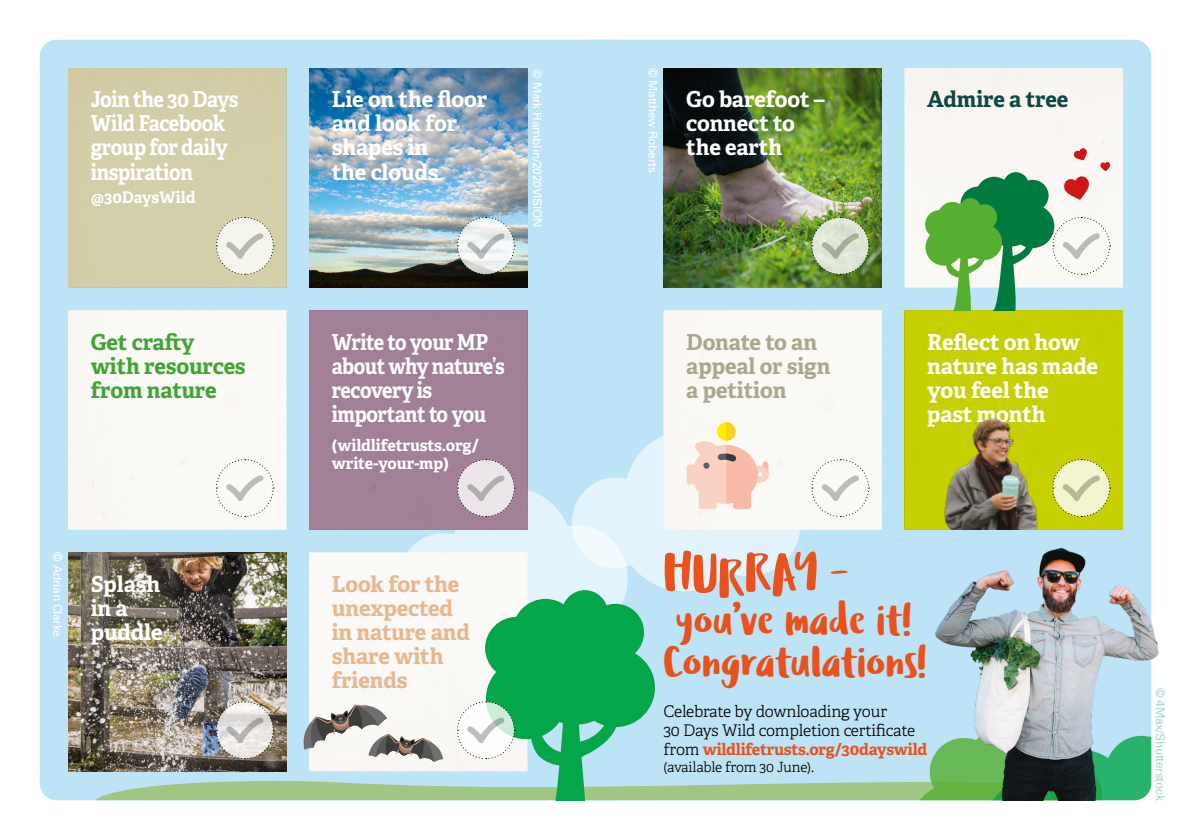
<style>
.page{position:relative;width:1191px;height:840px;background:#fff}
.page>*{position:absolute;margin:0;border:0;box-sizing:border-box;transform-origin:0 0}
.t1{font:56px "Ludicrous Stencil";letter-spacing:-.015em;color:#e9511d}
.t2{font:44px/42px "Ludicrous Stencil";letter-spacing:-.005em;color:#e9511d}
.t3{font:700 22px/24px "Adelle";letter-spacing:-.02em;color:#fff}
.t4{font:700 22px/24px "Adelle";letter-spacing:-.02em;color:#fff;scale:.9 1}
.t5{font:700 22px/24px "Adelle";letter-spacing:-.02em;color:#fff;scale:.91 1}
.t6{font:700 22px/24px "Adelle";letter-spacing:-.005em;color:#e7b790}
.t7{font:700 22px/24px "Adelle";letter-spacing:-.005em;color:#3fa535}
.t8{font:700 22px/24px "Adelle";letter-spacing:-.005em;color:#aaa88b}
.t9{font:700 22px "Adelle";letter-spacing:-.005em;color:#104742}
.t10{font:300 16px/19.2px "Adelle";letter-spacing:-.02em;color:#000}
.t11{font:700 16px/18px "Adelle";letter-spacing:-.005em;color:#fff}
.t12{font:300 14px "Adelle";letter-spacing:-.02em;color:#000}
.t13{font:12px "Univers";letter-spacing:-.03em;color:#fff}
.t14{font:12px "Univers";letter-spacing:-.03em;color:#a7d7ce}
.s1{font-weight:700;color:#e9511d}
</style>
<div class="page">
<div style="left:571px;top:40px;width:580px;height:759px;background:#bde3f6;border-radius:17px"></div>
<div style="left:40px;top:40px;width:595px;height:759px;background:#bde3f6;border-radius:17px"></div>
<img style="left:663px;top:68px;width:460px;height:461px">
<img style="left:68px;top:68px;width:459px;height:632px">
<div style="left:485px;top:616px;width:64px;height:63px;background:#04a64a;border-radius:50%"></div>
<div style="left:587px;top:603px;width:57px;height:57px;background:#04a64a;border-radius:50%"></div>
<div style="left:486px;top:658px;width:80px;height:80px;background:#04a64a;border-radius:50%"></div>
<div style="left:576px;top:648px;width:79px;height:78px;background:#04a64a;border-radius:50%"></div>
<div style="left:527px;top:628px;width:96px;height:96px;background:#04a64a;border-radius:50%"></div>
<img style="left:68px;top:552px;width:218px;height:219px">
<img style="left:309px;top:68px;width:218px;height:219px">
<img style="left:663px;top:68px;width:219px;height:219px">
<div style="left:68px;top:68px;width:218px;height:219px;background:#d3cfa8"></div>
<div style="left:309px;top:310px;width:218px;height:219px;background:#a5849d"></div>
<div style="left:904px;top:310px;width:219px;height:219px;background:#cad400"></div>
<svg style="left:811px;top:216px;width:58px;height:59px;background:#b7c7a3"></svg>
<svg style="left:456px;top:216px;width:59px;height:59px;background:#c7cece"></svg>
<svg style="left:1052px;top:216px;width:58px;height:59px;background:#f0efec"></svg>
<svg style="left:215px;top:458px;width:59px;height:59px;background:#f1f0ed"></svg>
<svg style="left:811px;top:458px;width:58px;height:59px;background:#f1f0ed"></svg>
<svg style="left:1108px;top:478px;width:2px;height:21px"></svg>
<img style="left:944px;top:360px;width:164px;height:169px">
<img style="left:935px;top:543px;width:224px;height:243px">
<svg style="left:216px;top:217px;width:58px;height:58px"></svg>
<svg style="left:95px;top:700px;width:1056px;height:99px"></svg>
<svg style="left:399px;top:422px;width:401px;height:224px"></svg>
<svg style="left:1073px;top:148px;width:14px;height:12px"></svg>
<svg style="left:1100px;top:162px;width:10px;height:9px"></svg>
<svg style="left:1063px;top:176px;width:26px;height:23px"></svg>
<svg style="left:960px;top:186px;width:36px;height:35px"></svg>
<div style="left:1017px;top:180px;width:31px;height:31px;background:#007a3e;border-radius:50%"></div>
<div style="left:1010px;top:204px;width:44px;height:44px;background:#007a3e;border-radius:50%"></div>
<div style="left:975px;top:176px;width:37px;height:38px;background:#007a3e;border-radius:50%"></div>
<div style="left:1003px;top:172px;width:26px;height:27px;background:#007a3e;border-radius:50%"></div>
<div style="left:983px;top:193px;width:54px;height:53px;background:#007a3e;border-radius:50%"></div>
<div style="left:925px;top:210px;width:29px;height:28px;background:#56af31;border-radius:50%"></div>
<div style="left:971px;top:204px;width:26px;height:26px;background:#56af31;border-radius:50%"></div>
<div style="left:925px;top:229px;width:37px;height:36px;background:#56af31;border-radius:50%"></div>
<div style="left:966px;top:224px;width:36px;height:36px;background:#56af31;border-radius:50%"></div>
<div style="left:937px;top:202px;width:30px;height:30px;background:#56af31;border-radius:50%"></div>
<div style="left:959px;top:198px;width:22px;height:22px;background:#56af31;border-radius:50%"></div>
<svg style="left:945px;top:237px;width:90px;height:73px"></svg>
<div style="left:944px;top:215px;width:43px;height:44px;background:#56af31;border-radius:50%"></div>
<p class="t5" style="left:91px;top:87px;width:164px">Join the 30 Days<br>Wild Facebook group for daily inspiration</p>
<p class="t11" style="left:91px;top:188px;width:106px">@30DaysWild</p>
<p class="t7" style="left:91px;top:329px;width:156px">Get crafty with resources from nature</p>
<p class="t13" style="left:65px;top:552px;width:86px;rotate:90deg">© Adrian Clarke</p>
<p class="t3" style="left:91px;top:570px;width:73px">Splash in a puddle</p>
<p class="t3" style="left:332px;top:87px;width:157px">Lie on the floor and look for shapes in<br>the clouds</p>
<p class="t13" style="left:544px;top:69px;width:160px;rotate:90deg">© Mark Hamblin/2020VISION</p>
<p class="t4" style="left:332px;top:329px;width:194px">Write to your MP about why nature’s recovery is important to you</p>
<p class="t11" style="left:332px;top:435px;width:149px">(wildlifetrusts.org/ write-your-mp)</p>
<p class="t6" style="left:332px;top:570px;width:140px">Look for the unexpected in nature and share with friends</p>
<p class="t13" style="left:660px;top:68px;width:106px;rotate:90deg">© Matthew Roberts</p>
<p class="t3" style="left:686px;top:87px;width:140px">Go barefoot – connect to the earth</p>
<p class="t9" style="left:927px;top:84px;width:143px">Admire a tree</p>
<p class="t8" style="left:686px;top:329px;width:146px">Donate to an appeal or sign a petition</p>
<p class="t3" style="left:927px;top:329px;width:172px">Reflect on how nature has made you feel the past month</p>
<p class="t1" style="left:663px;top:534px;width:187px">HURRAY <sup>–</sup></p>
<p class="t2" style="left:663px;top:601px;width:265px">you’ve made it!<br>Congratulations!</p>
<p class="t10" style="left:663px;top:701px;width:265px">Celebrate by downloading your<br>30 Days Wild completion certificate from <span class="s1">wildlifetrusts.org/30dayswild</span></p>
<p class="t12" style="left:663px;top:758px;width:152px">(available from 30 June).</p>
<p class="t14" style="left:1167px;top:687px;width:114px;rotate:90deg">© 4Max/Shutterstock</p>
</div>
